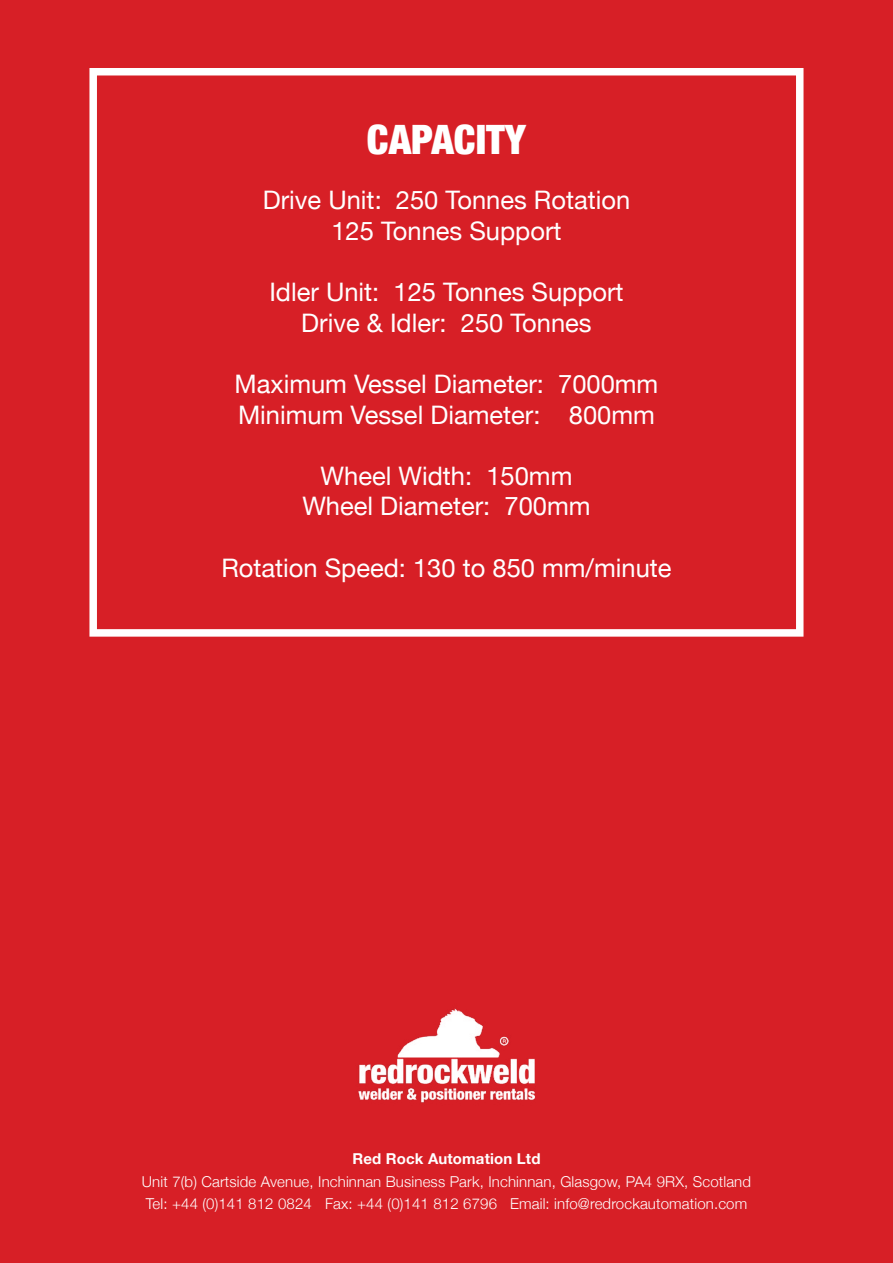
<style>
.page{position:relative;width:893px;height:1263px;background:#d71f26}
.page>*{position:absolute;margin:0;border:0;box-sizing:border-box;transform-origin:0 0}
.t1{font:900 condensed 40.5px "Helvetica Neue";color:#fff}
.t2{font:25.5px/30.6px "Helvetica Neue";color:#fff;text-align:center}
.t3{font:300 15px/22.5px "Helvetica Neue";letter-spacing:.01em;color:#fff}
.t4{font:700 15px "Helvetica Neue";letter-spacing:.01em;color:#fff}
</style>
<div class="page">
<img style="left:358px;top:1008px;width:177px;height:95px">
<div style="left:89px;top:68px;width:714px;height:569px;border:8px solid #fff"></div>
<h1 class="t1" style="left:367px;top:106px;width:161px">CAPACITY</h1>
<p class="t2" style="left:263px;top:186px;width:369px">Drive Unit: 250 Tonnes Rotation<br>125 Tonnes Support</p>
<p class="t2" style="left:269px;top:278px;width:356px">Idler Unit: 125 Tonnes Support<br>Drive &amp; Idler: 250 Tonnes</p>
<p class="t2" style="left:235px;top:370px;width:425px;text-align:left">Maximum Vessel Diameter: 7000mm<br>Minimum Vessel Diameter: 800mm</p>
<p class="t2" style="left:302px;top:462px;width:290px">Wheel Width: 150mm<br>Wheel Diameter: 700mm</p>
<p class="t2" style="left:221px;top:554px;width:452px">Rotation Speed: 130 to 850 mm/minute</p>
<p class="t4" style="left:352px;top:1147px;width:189px">Red Rock Automation Ltd</p>
<p class="t3" style="left:142px;top:1169px;width:611px">Unit 7(b) Cartside Avenue, Inchinnan Business Park, Inchinnan, Glasgow, PA4 9RX, Scotland<br>Tel: +44 (0)141 812 0824 Fax: +44 (0)141 812 6796 Email: info@redrockautomation.com</p>
</div>
